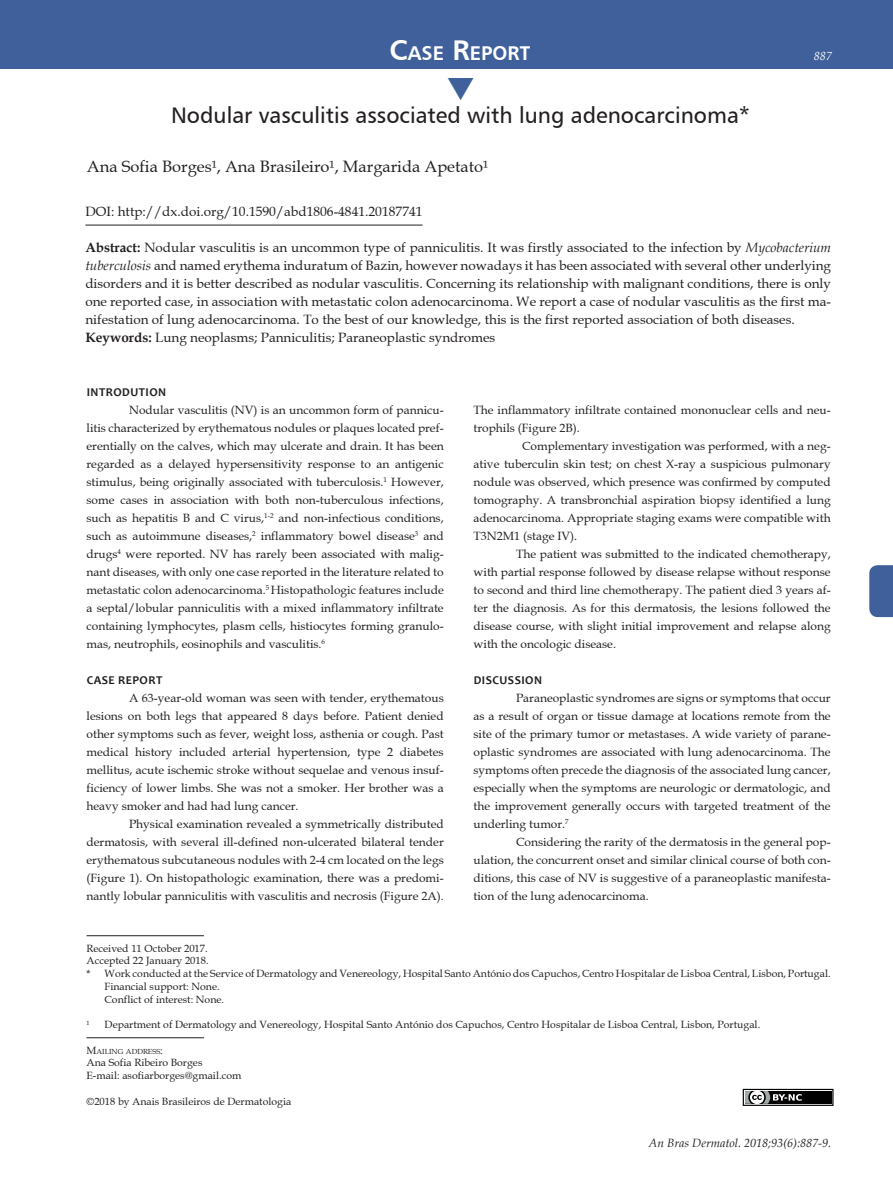
<style>
.page{position:relative;width:893px;height:1191px;background:#fff}
.page>*{position:absolute;margin:0;border:0;box-sizing:border-box;transform-origin:0 0}
.Titulo{font:22.5px "Humanist 777 BT Roman B";color:#231f20}
.t1{font:19.95px "Humanist 777 BT Bold B";color:#fff}
.Autores{font:16.5px "Book Antiqua";color:#231f20}
.DOI{font:13.5px/18px "Book Antiqua";color:#231f20;text-align:justify}
.ABD-ING_-_2016{font:12px/18px "Book Antiqua";color:#231f20;text-align:justify}
.ABD-ING_-_2016_-_Fin{font:12px/18px "Book Antiqua";color:#231f20;text-align:justify}
.t2{font:italic 12px "Book Antiqua";color:#231f20}
.ABD-ING_-_2016-2{font:700 12px "Candara";letter-spacing:.04em;color:#231f20}
.t3{font:italic 12px "Book Antiqua";color:#fff}
.t4{font:10.5px "Book Antiqua";color:#231f20}
.t5{font:7.35px "Book Antiqua";color:#231f20}
.t6{font:6.15px "Book Antiqua";color:#231f20}
.s1{font-size:28.5px}
.s2{font-weight:700}
.s3{font-style:italic}
.s4{font-size:10.5px}
</style>
<div class="page">
<svg style="left:869px;top:565px;width:24px;height:52px"></svg>
<div style="left:0;top:0;width:893px;height:68px;background:#3f609a"></div>
<hr style="left:85px;top:225px;width:338px;height:1px;background:#231f20">
<hr style="left:87px;top:935px;width:117px;height:1px;background:#231f20">
<hr style="left:87px;top:1037px;width:117px;height:1px;background:#231f20">
<svg style="left:743px;top:1088px;width:90px;height:18px;background:#555"></svg>
<p class="t1" style="left:390px;top:40px;width:142px"><span class="s1">C</span>ASE <span class="s1">R</span>EPORT</p>
<p class="t3" style="left:814px;top:48px;width:19px">887</p>
<p class="Titulo" style="left:171px;top:101px;width:580px">Nodular vasculitis associated with lung adenocarcinoma*</p>
<p class="Autores" style="left:87px;top:156px;width:403px">Ana Sofia Borges¹, Ana Brasileiro¹, Margarida Apetato¹</p>
<p class="DOI" style="left:85px;top:202px;width:339px">DOI: http://dx.doi.org/10.1590/abd1806-4841.20187741</p>
<p class="DOI" style="left:85px;top:238px;width:747px"><span class="s2">Abstract:</span> Nodular vasculitis is an uncommon type of panniculitis. It was firstly associated to the infection by <span class="s3">Mycobacterium tuberculosis</span> and named erythema induratum of Bazin, however nowadays it has been associated with several other underlying disorders and it is better described as nodular vasculitis. Concerning its relationship with malignant conditions, there is only one reported case, in association with metastatic colon adenocarcinoma. We report a case of nodular vasculitis as the first ma&shy;nifestation of lung adenocarcinoma. To the best of our knowledge, this is the first reported association of both diseases.</p>
<p class="DOI" style="left:85px;top:328px;width:411px"><span class="s2">Keywords:</span> Lung neoplasms; Panniculitis; Paraneoplastic syndromes</p>
<p class="ABD-ING_-_2016-2" style="left:87px;top:385px;width:81px">INTRODUTION</p>
<p class="ABD-ING_-_2016" style="left:87px;top:401px;width:359px;text-indent:43px">Nodular vasculitis (NV) is an uncommon form of pannicu&shy;litis characterized by erythematous nodules or plaques located pref&shy;erentially on the calves, which may ulcerate and drain. It has been regarded as a delayed hypersensitivity response to an antigenic stimulus, being originally associated with tuberculosis.<sup>1</sup> However, some cases in association with both non-tuberculous infections, such as hepatitis B and C virus,<sup>1-2</sup> and non-infectious conditions, such as autoimmune diseases,<sup>2</sup> inflammatory bowel disease<sup>3</sup> and drugs<sup>4</sup> were reported. NV has rarely been associated with malig&shy;nant diseases, with only one case reported in the literature related to metastatic colon adenocarcinoma.<sup>5</sup> Histopathologic features include a septal/lobular panniculitis with a mixed inflammatory infiltrate containing lymphocytes, plasm cells, histiocytes forming granulo&shy;mas, neutrophils, eosinophils and vasculitis.<sup>6</sup></p>
<p class="ABD-ING_-_2016-2" style="left:87px;top:673px;width:77px">CASE REPORT</p>
<p class="ABD-ING_-_2016" style="left:87px;top:689px;width:359px;text-indent:43px">A 63-year-old woman was seen with tender, erythematous lesions on both legs that appeared 8 days before. Patient denied other symptoms such as fever, weight loss, asthenia or cough. Past medical history included arterial hypertension, type 2 diabetes mellitus, acute ischemic stroke without sequelae and venous insuf&shy;ficiency of lower limbs. She was not a smoker. Her brother was a heavy smoker and had had lung cancer.</p>
<p class="ABD-ING_-_2016_-_Fin" style="left:87px;top:815px;width:359px;text-indent:43px">Physical examination revealed a symmetrically distributed dermatosis, with several ill-defined non-ulcerated bilateral tender erythematous subcutaneous nodules with 2-4 cm located on the legs (Figure 1). On histopathologic examination, there was a predomi&shy;nantly lobular panniculitis with vasculitis and necrosis (Figure 2A).</p>
<p class="ABD-ING_-_2016_-_Fin" style="left:473px;top:401px;width:359px">The inflammatory infiltrate contained mononuclear cells and neu&shy;trophils (Figure 2B).</p>
<p class="ABD-ING_-_2016" style="left:473px;top:437px;width:359px;text-indent:49px">Complementary investigation was performed, with a neg&shy;ative tuberculin skin test; on chest X-ray a suspicious pulmonary nodule was observed, which presence was confirmed by computed tomography. A transbronchial aspiration biopsy identified a lung adenocarcinoma. Appropriate staging exams were compatible with T3N2M1 (stage IV).</p>
<p class="ABD-ING_-_2016" style="left:473px;top:545px;width:359px;text-indent:43px">The patient was submitted to the indicated chemotherapy, with partial response followed by disease relapse without response to second and third line chemotherapy. The patient died 3 years af&shy;ter the diagnosis. As for this dermatosis, the lesions followed the disease course, with slight initial improvement and relapse along with the oncologic disease.</p>
<p class="ABD-ING_-_2016-2" style="left:474px;top:673px;width:70px">DISCUSSION</p>
<p class="ABD-ING_-_2016" style="left:473px;top:689px;width:359px;text-indent:43px">Paraneoplastic syndromes are signs or symptoms that occur as a result of organ or tissue damage at locations remote from the site of the primary tumor or metastases. A wide variety of parane&shy;oplastic syndromes are associated with lung adenocarcinoma. The symptoms often precede the diagnosis of the associated lung cancer, especially when the symptoms are neurologic or dermatologic, and the improvement generally occurs with targeted treatment of the underling tumor.<sup>7</sup></p>
<p class="ABD-ING_-_2016" style="left:473px;top:833px;width:359px;text-indent:43px">Considering the rarity of the dermatosis in the general pop&shy;ulation, the concurrent onset and similar clinical course of both con&shy;ditions, this case of NV is suggestive of a paraneoplastic manifesta&shy;tion of the lung adenocarcinoma.</p>
<p class="t4" style="left:87px;top:941px;width:123px">Received 11 October 2017.</p>
<p class="t4" style="left:87px;top:954px;width:124px">Accepted 22 January 2018.</p>
<p class="t4" style="left:87px;top:967px;width:746px">* Work conducted at the Service of Dermatology and Venereology, Hospital Santo António dos Capuchos, Centro Hospitalar de Lisboa Central, Lisbon, Portugal.</p>
<p class="t4" style="left:105px;top:979px;width:117px">Financial support: None.</p>
<p class="t4" style="left:105px;top:992px;width:121px">Conflict of interest: None.</p>
<p class="t6" style="left:87px;top:1018px;width:5px">1</p>
<p class="t4" style="left:105px;top:1018px;width:657px">Department of Dermatology and Venereology, Hospital Santo António dos Capuchos, Centro Hospitalar de Lisboa Central, Lisbon, Portugal.</p>
<p class="t5" style="left:87px;top:1046px;width:78px"><span class="s4">M</span>AILING ADDRESS<span class="s4">:</span></p>
<p class="t4" style="left:87px;top:1056px;width:117px">Ana Sofia Ribeiro Borges</p>
<p class="t4" style="left:87px;top:1069px;width:156px">E-mail: asofiarborges@gmail.com</p>
<p class="t4" style="left:87px;top:1094px;width:206px">©2018 by Anais Brasileiros de Dermatologia</p>
<p class="t2" style="left:649px;top:1134px;width:184px">An Bras Dermatol. 2018;93(6):887-9.</p>
</div>
